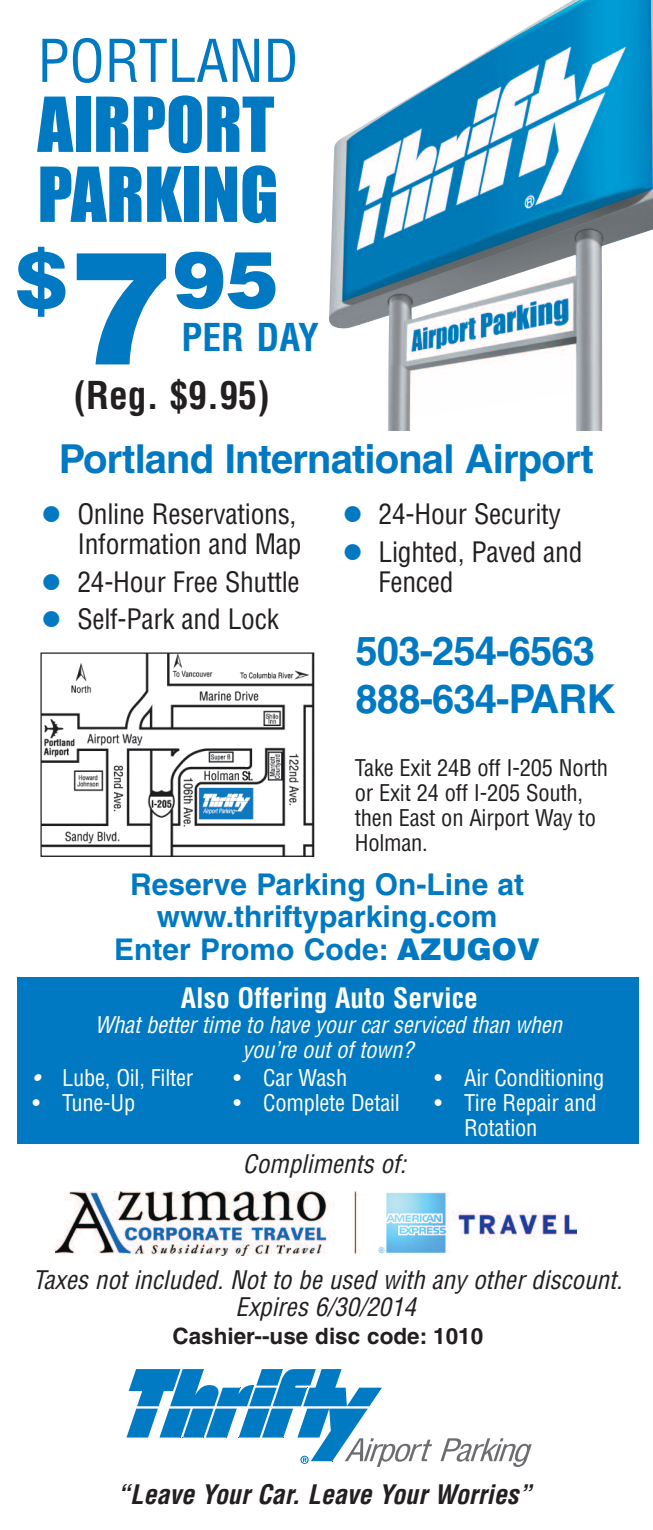
<style>
.page{position:relative;width:653px;height:1530px;background:#fff}
.page>*{position:absolute;margin:0;border:0;box-sizing:border-box;transform-origin:0 0}
.t1{font:900 78.75px "Helvetica";color:#0079c2}
.t2{font:70px/70px "Impact";color:#0079c2}
.t3{font:condensed 57.5px "Helvetica";color:#0079c2}
.t4{font:700 40px/48px "Helvetica";letter-spacing:-.02em;color:#0079c2}
.t5{font:700 condensed 37.5px "Helvetica";color:#231f20}
.t6{font:700 condensed 37.5px "Helvetica";color:#0079c2}
.t7{font:700 30px/32.5px "Helvetica";color:#0079c2;text-align:center}
.t8{font:condensed 27.5px/30px "Helvetica";letter-spacing:-.01em;color:#231f20;text-align:right}
.t9{font:700 condensed 27.5px "Helvetica";color:#fff}
.t10{font:italic 700 condensed 26.25px "Helvetica";color:#231f20}
.t11{font:italic condensed 25px/27.5px "Helvetica";color:#231f20;text-align:center}
.t12{font:condensed 22.5px/25px "Helvetica";letter-spacing:-.01em;color:#fff}
.t13{font:condensed 22.5px/25px "Helvetica";letter-spacing:-.01em;color:#231f20}
.t14{font:italic condensed 22.5px/25px "Helvetica";letter-spacing:-.01em;color:#fff;text-align:center}
.t15{font:700 22.5px "Helvetica";color:#231f20}
.s1{font-size:157.5px}
.s2{color:#0079c2}
.s3{font-weight:900}
.s4{font-style:italic}
</style>
<div class="page">
<img style="left:329px;top:0;width:323px;height:431px">
<img style="left:42px;top:654px;width:270px;height:201px">
<div style="left:40px;top:652px;width:274px;height:205px;border:1px solid #231f20"></div>
<div style="left:17px;top:978px;width:621px;height:166px;background:#0079c2"></div>
<svg style="left:126px;top:1369px;width:306px;height:98px"></svg>
<svg style="left:440px;top:1438px;width:91px;height:29px"></svg>
<img style="left:55px;top:1191px;width:521px;height:64px">
<h3 class="t3" style="left:37px;top:39px;width:262px">PORTLAND</h3>
<h2 class="t2" style="left:37px;top:93px;width:242px">AIRPORT<br>PARKING</h2>
<h1 class="t1" style="left:15px;top:251px;width:264px">$<span class="s1">7</span>95</h1>
<h3 class="t6" style="left:181px;top:322px;width:139px">PER DAY</h3>
<h3 class="t5" style="left:74px;top:381px;width:197px">(Reg. $9.95)</h3>
<h3 class="t4" style="left:59px;top:438px;width:536px">Portland International Airport</h3>
<p class="t8" style="left:41px;top:501px;width:262px"><span class="s2">●</span> Online Reservations,<br>Information and Map</p>
<p class="t8" style="left:41px;top:569px;width:260px"><span class="s2">●</span> 24-Hour Free Shuttle</p>
<p class="t8" style="left:41px;top:606px;width:239px"><span class="s2">●</span> Self-Park and Lock</p>
<p class="t8" style="left:342px;top:501px;width:220px"><span class="s2">●</span> 24-Hour Security</p>
<p class="t8" style="left:378px;top:539px;width:205px;text-align:left;text-indent:-36px"><span class="s2">●</span> Lighted, Paved and<br>Fenced</p>
<h3 class="t4" style="left:355px;top:630px;width:261px">503-254-6563<br>888-634-PARK</h3>
<p class="t13" style="left:355px;top:758px;width:254px">Take Exit 24B off I-205 North or Exit 24 off I-205 South, then East on Airport Way to<br>Holman.</p>
<p class="t7" style="left:114px;top:870px;width:427px">Reserve Parking On-Line at www.thriftyparking.com<br>Enter Promo Code: <span class="s3">AZUGOV</span></p>
<p class="t9" style="left:181px;top:988px;width:298px">Also Offering Auto Service</p>
<p class="t14" style="left:95px;top:1015px;width:468px">What better time to have your car serviced than when you’re out of town?</p>
<p class="t12" style="left:32px;top:1067px;width:162px"><span class="s4">•</span> Lube, Oil, Filter</p>
<p class="t12" style="left:32px;top:1092px;width:104px">• Tune-Up</p>
<p class="t12" style="left:233px;top:1067px;width:115px">• Car Wash</p>
<p class="t12" style="left:233px;top:1092px;width:168px">• Complete Detail</p>
<p class="t12" style="left:434px;top:1067px;width:171px">• Air Conditioning</p>
<p class="t12" style="left:464px;top:1092px;width:134px;text-indent:-30px">• Tire Repair and<br>Rotation</p>
<p class="t11" style="left:243px;top:1152px;width:165px">Compliments of:</p>
<p class="t11" style="left:33px;top:1268px;width:590px">Taxes not included. Not to be used with any other discount.<br>Expires 6/30/2014</p>
<p class="t15" style="left:172px;top:1327px;width:312px">Cashier--use disc code: 1010</p>
<p class="t10" style="left:117px;top:1484px;width:416px">“Leave Your Car. Leave Your Worries”</p>
</div>
